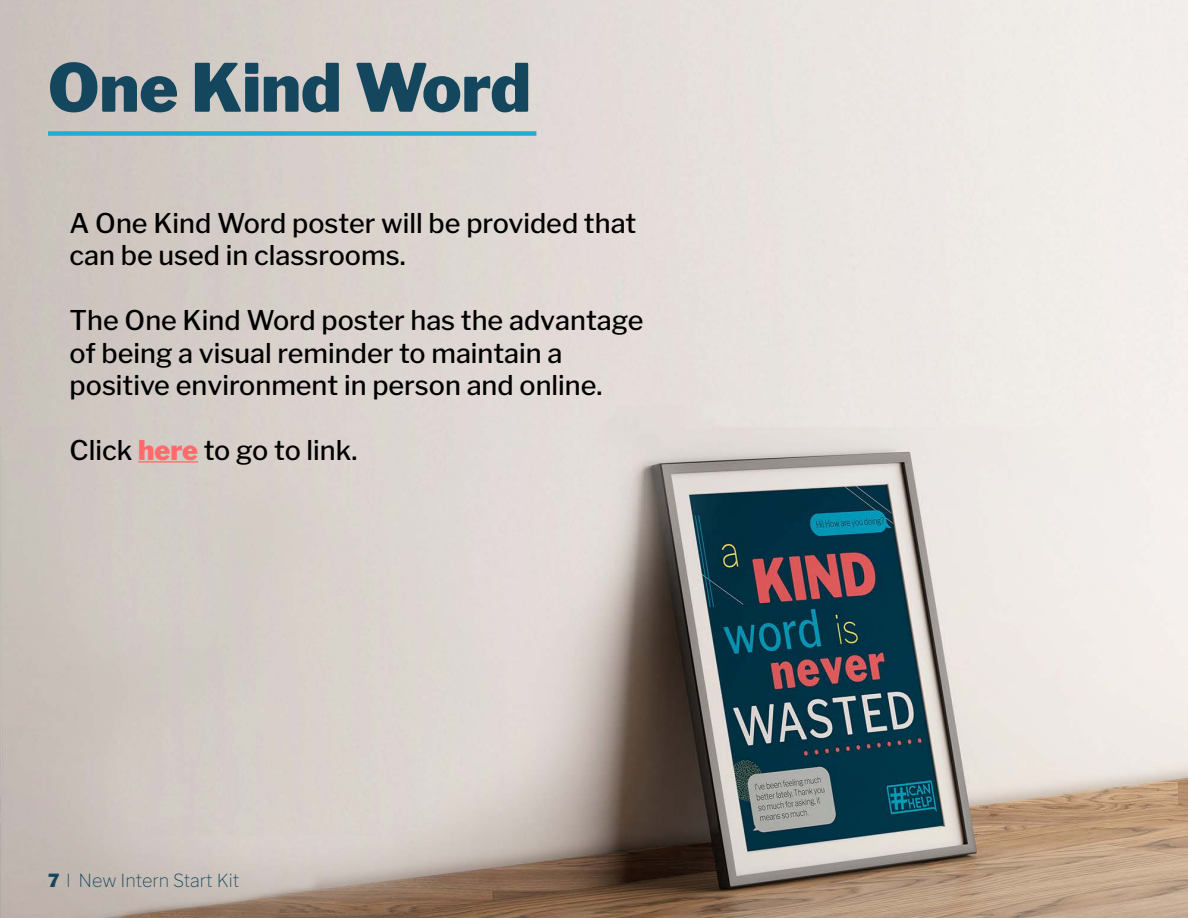
<style>
.page{position:relative;width:1188px;height:918px;background:#fff}
.page>*{position:absolute;margin:0;border:0;box-sizing:border-box;transform-origin:0 0}
.t1{font:900 66px "Libre Franklin";color:#14475e}
.t2{font:500 27px/32.4px "Libre Franklin";color:#000}
.t3{font:100 18px "Libre Franklin";color:#14475e}
.s1{font-weight:900;color:#ff6b6b}
.s2{font-weight:900}
</style>
<div class="page">
<img style="left:0;top:0;width:1188px;height:918px">
<hr style="left:138px;top:461px;width:60px;height:2px;background:#ff6b6b">
<div style="left:48px;top:131px;width:488px;height:5px;background:#25abce"></div>
<h1 class="t1" style="left:48px;top:48px;width:484px">One Kind Word</h1>
<p class="t2" style="left:70px;top:207px;width:568px">A One Kind Word poster will be provided that can be used in classrooms.</p>
<p class="t2" style="left:70px;top:304px;width:576px">The One Kind Word poster has the advantage of being a visual reminder to maintain a positive environment in person and online.</p>
<p class="t2" style="left:70px;top:434px;width:289px">Click <span class="s1">here</span> to go to link.</p>
<p class="t3" style="left:48px;top:870px;width:193px"><span class="s2">7</span> l New Intern Start Kit</p>
</div>
